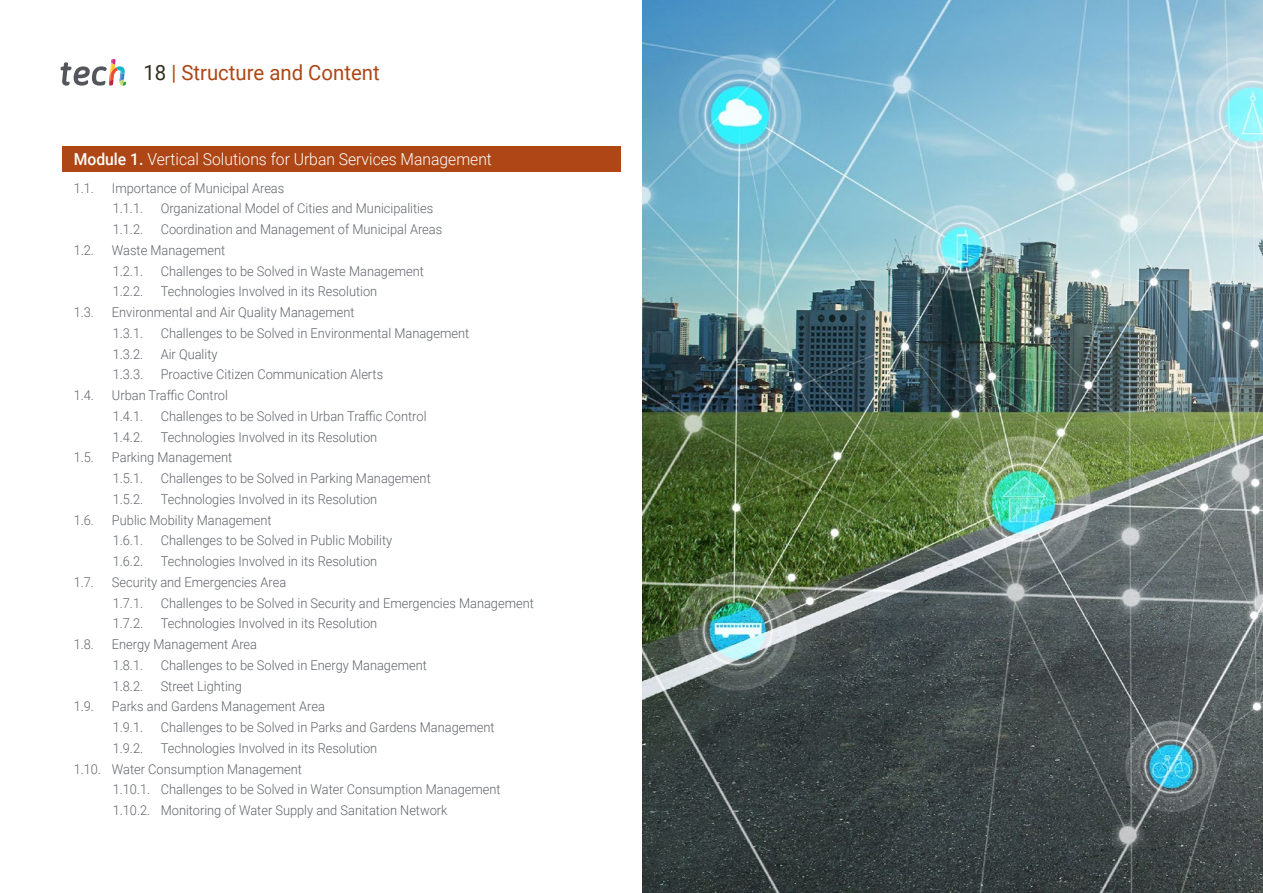
<style>
.page{position:relative;width:1263px;height:893px;background:#fff}
.page>*{position:absolute;margin:0;border:0;box-sizing:border-box;transform-origin:0 0}
.Sección___Pag{font:21px "Roboto";color:#ae4615}
.Nombre_módulo{font:300 16.5px "Roboto";color:#fff;scale:.95 1}
.Temario_nivel_2{font:300 13.5px "Roboto";color:#61646a;scale:.95 1}
.Temario1{font:300 13.5px "Roboto";color:#61646a;scale:.95 1}
.s1{color:#312e20}
.s2{font-weight:500}
</style>
<div class="page">
<div style="left:63px;top:147px;width:558px;height:25px;background:#ae4615"></div>
<svg style="left:61px;top:59px;width:65px;height:27px"></svg>
<img style="left:642px;top:0;width:621px;height:893px">
<p class="Sección___Pag" style="left:144px;top:57px;width:238px"><span class="s1">18</span> | Structure and Content</p>
<p class="Nombre_módulo" style="left:74px;top:148px;width:442px"><span class="s2">Module 1.</span> Vertical Solutions for Urban Services Management</p>
<p class="Temario1" style="left:74px;top:178px;width:23px">1.1.</p>
<p class="Temario1" style="left:112px;top:178px;width:183px">Importance of Municipal Areas</p>
<p class="Temario_nivel_2" style="left:113px;top:199px;width:34px">1.1.1.</p>
<p class="Temario_nivel_2" style="left:161px;top:199px;width:288px">Organizational Model of Cities and Municipalities</p>
<p class="Temario_nivel_2" style="left:113px;top:220px;width:34px">1.1.2.</p>
<p class="Temario_nivel_2" style="left:161px;top:220px;width:298px">Coordination and Management of Municipal Areas</p>
<p class="Temario1" style="left:74px;top:241px;width:23px">1.2.</p>
<p class="Temario1" style="left:112px;top:241px;width:121px">Waste Management</p>
<p class="Temario_nivel_2" style="left:113px;top:261px;width:34px">1.2.1.</p>
<p class="Temario_nivel_2" style="left:161px;top:261px;width:278px">Challenges to be Solved in Waste Management</p>
<p class="Temario_nivel_2" style="left:113px;top:282px;width:34px">1.2.2.</p>
<p class="Temario_nivel_2" style="left:161px;top:282px;width:229px">Technologies Involved in its Resolution</p>
<p class="Temario1" style="left:74px;top:303px;width:23px">1.3.</p>
<p class="Temario1" style="left:112px;top:303px;width:257px">Environmental and Air Quality Management</p>
<p class="Temario_nivel_2" style="left:113px;top:324px;width:34px">1.3.1.</p>
<p class="Temario_nivel_2" style="left:161px;top:324px;width:326px">Challenges to be Solved in Environmental Management</p>
<p class="Temario_nivel_2" style="left:113px;top:344px;width:34px">1.3.2.</p>
<p class="Temario_nivel_2" style="left:161px;top:344px;width:61px">Air Quality</p>
<p class="Temario_nivel_2" style="left:113px;top:365px;width:34px">1.3.3.</p>
<p class="Temario_nivel_2" style="left:161px;top:365px;width:236px">Proactive Citizen Communication Alerts</p>
<p class="Temario1" style="left:74px;top:386px;width:23px">1.4.</p>
<p class="Temario1" style="left:112px;top:386px;width:124px">Urban Traffic Control</p>
<p class="Temario_nivel_2" style="left:113px;top:407px;width:34px">1.4.1.</p>
<p class="Temario_nivel_2" style="left:161px;top:407px;width:281px">Challenges to be Solved in Urban Traffic Control</p>
<p class="Temario_nivel_2" style="left:113px;top:427px;width:34px">1.4.2.</p>
<p class="Temario_nivel_2" style="left:161px;top:427px;width:229px">Technologies Involved in its Resolution</p>
<p class="Temario1" style="left:74px;top:448px;width:23px">1.5.</p>
<p class="Temario1" style="left:112px;top:448px;width:128px">Parking Management</p>
<p class="Temario_nivel_2" style="left:113px;top:469px;width:34px">1.5.1.</p>
<p class="Temario_nivel_2" style="left:161px;top:469px;width:286px">Challenges to be Solved in Parking Management</p>
<p class="Temario_nivel_2" style="left:113px;top:490px;width:34px">1.5.2.</p>
<p class="Temario_nivel_2" style="left:161px;top:490px;width:229px">Technologies Involved in its Resolution</p>
<p class="Temario1" style="left:74px;top:510px;width:23px">1.6.</p>
<p class="Temario1" style="left:112px;top:510px;width:170px">Public Mobility Management</p>
<p class="Temario_nivel_2" style="left:113px;top:531px;width:34px">1.6.1.</p>
<p class="Temario_nivel_2" style="left:161px;top:531px;width:245px">Challenges to be Solved in Public Mobility</p>
<p class="Temario_nivel_2" style="left:113px;top:552px;width:34px">1.6.2.</p>
<p class="Temario_nivel_2" style="left:161px;top:552px;width:229px">Technologies Involved in its Resolution</p>
<p class="Temario1" style="left:74px;top:573px;width:23px">1.7.</p>
<p class="Temario1" style="left:112px;top:573px;width:185px">Security and Emergencies Area</p>
<p class="Temario_nivel_2" style="left:113px;top:593px;width:34px">1.7.1.</p>
<p class="Temario_nivel_2" style="left:161px;top:593px;width:394px">Challenges to be Solved in Security and Emergencies Management</p>
<p class="Temario_nivel_2" style="left:113px;top:614px;width:34px">1.7.2.</p>
<p class="Temario_nivel_2" style="left:161px;top:614px;width:229px">Technologies Involved in its Resolution</p>
<p class="Temario1" style="left:74px;top:635px;width:23px">1.8.</p>
<p class="Temario1" style="left:112px;top:635px;width:154px">Energy Management Area</p>
<p class="Temario_nivel_2" style="left:113px;top:656px;width:34px">1.8.1.</p>
<p class="Temario_nivel_2" style="left:161px;top:656px;width:282px">Challenges to be Solved in Energy Management</p>
<p class="Temario_nivel_2" style="left:113px;top:676px;width:34px">1.8.2.</p>
<p class="Temario_nivel_2" style="left:161px;top:676px;width:87px">Street Lighting</p>
<p class="Temario1" style="left:74px;top:697px;width:23px">1.9.</p>
<p class="Temario1" style="left:112px;top:697px;width:226px">Parks and Gardens Management Area</p>
<p class="Temario_nivel_2" style="left:113px;top:718px;width:34px">1.9.1.</p>
<p class="Temario_nivel_2" style="left:161px;top:718px;width:353px">Challenges to be Solved in Parks and Gardens Management</p>
<p class="Temario_nivel_2" style="left:113px;top:739px;width:34px">1.9.2.</p>
<p class="Temario_nivel_2" style="left:161px;top:739px;width:229px">Technologies Involved in its Resolution</p>
<p class="Temario1" style="left:74px;top:759px;width:242px">1.10. Water Consumption Management</p>
<p class="Temario_nivel_2" style="left:113px;top:780px;width:410px">1.10.1. Challenges to be Solved in Water Consumption Management</p>
<p class="Temario_nivel_2" style="left:113px;top:801px;width:354px">1.10.2. Monitoring of Water Supply and Sanitation Network</p>
</div>
